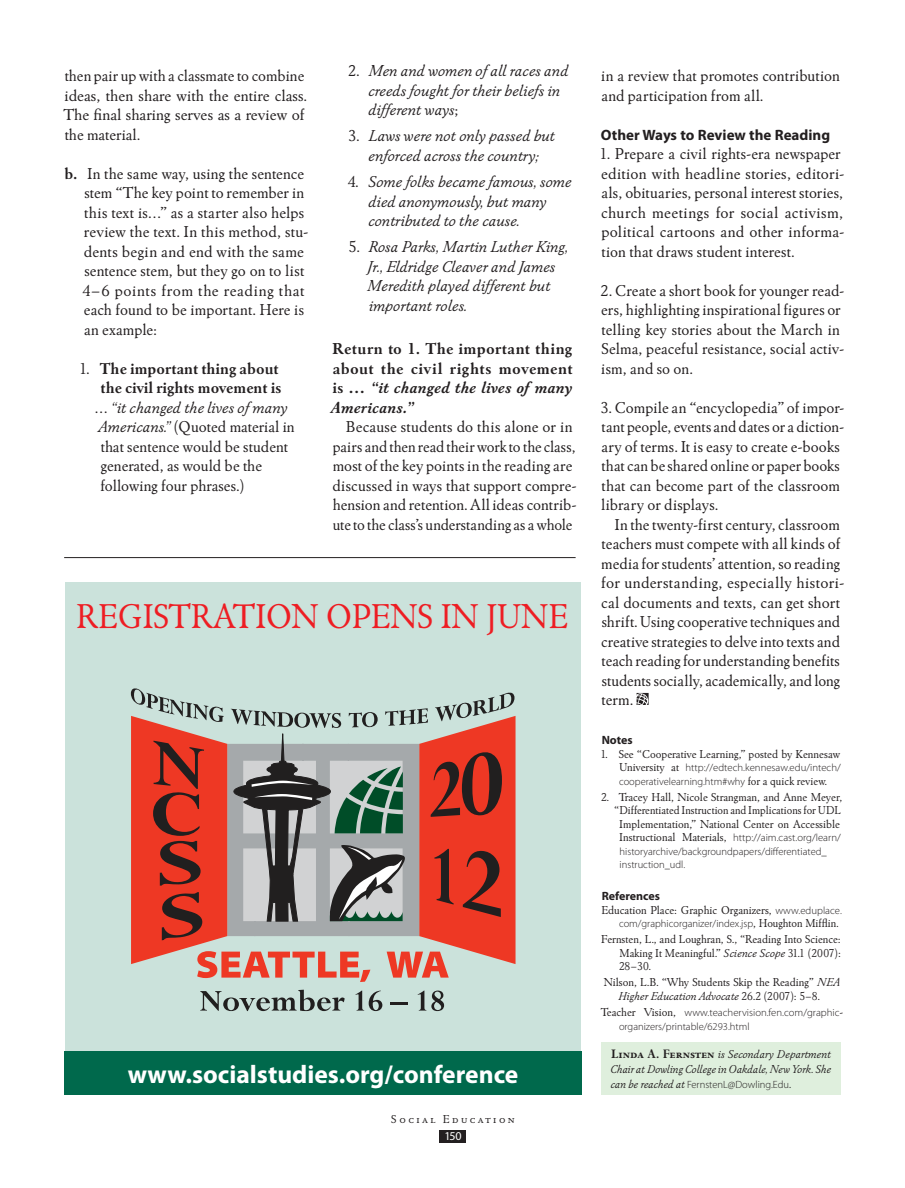
<style>
.page{position:relative;width:905px;height:1188px;background:#fff}
.page>*{position:absolute;margin:0;border:0;box-sizing:border-box;transform-origin:0 0}
.t1{font:36px "Winchester New ITC";color:#ee1d23}
.t2{font:700 25.5px "Myriad Pro";color:#fff}
.t3{font:16.5px/19.5px "Winchester New ITC";letter-spacing:.005em;color:#231f20}
.t4{font:italic 16.5px/19.5px "Winchester New ITC";color:#231f20}
.t5{font:700 16.5px/19.5px "Winchester New ITC";letter-spacing:.01em;color:#231f20;text-align:justify}
.t6{font:700 15px "Myriad Pro";color:#231f20}
.t7{font:12px/13.5px "Winchester New ITC";color:#231f20;text-align:right}
.t8{font:12px/15px "Winchester New ITC Book Italic OS";color:#231f20}
.t9{font:12px "Winchester New ITC Book SC";letter-spacing:.2em;color:#231f20}
.t10{font:700 12px "Myriad Pro";color:#231f20}
.t11{font:12px "Myriad Pro";color:#fff}
.t12{font:300 10.5px/13.5px "Myriad Pro";color:#231f20}
.s1{font-weight:700}
.s2{font-weight:400}
.s3{font-style:normal}
.s4{font-style:italic}
.s5{font-family:"Winchester New ITC";font-weight:400;font-size:12px}
.s6{font-family:"Myriad Pro";font-weight:300;font-size:10.5px}
.s7{font-family:"Winchester New ITC Bold SC";font-size:12.75px}
.s8{font-family:"Winchester New ITC Book Italic OS";font-weight:400;font-size:12px}
</style>
<div class="page">
<div style="left:440px;top:1130px;width:26px;height:12px;background:#231f20"></div>
<div style="left:601px;top:1042px;width:239px;height:53px;background:#dfefdd"></div>
<svg style="left:636px;top:693px;width:12px;height:12px"></svg>
<hr style="left:64px;top:557px;width:511px;height:1px;background:#231f20">
<div style="left:65px;top:582px;width:516px;height:513px;background:#cbe2db"></div>
<svg style="left:200px;top:990px;width:144px;height:21px"></svg>
<svg style="left:355px;top:991px;width:27px;height:20px"></svg>
<svg style="left:390px;top:1003px;width:17px;height:2px"></svg>
<svg style="left:417px;top:991px;width:27px;height:20px"></svg>
<svg style="left:131px;top:688px;width:384px;height:294px"></svg>
<div style="left:64px;top:1052px;width:518px;height:43px;background:#00694c"></div>
<p class="t3" style="left:63px;top:66px;width:245px">then pair up with a classmate to combine ideas, then share with the entire class.<br>The final sharing serves as a review of the material.</p>
<p class="t3" style="left:82px;top:163px;width:228px;text-indent:-18px"><span class="s1">b.</span> In the same way, using the sentence stem “The key point to remember in this text is…” as a starter also helps review the text. In this method, stu&shy;dents begin and end with the same sentence stem, but they go on to list<br>4–6 points from the reading that each found to be important. Here is an example:</p>
<p class="t5" style="left:79px;top:358px;width:201px"><span class="s2">1.</span> The important thing about</p>
<p class="t5" style="left:100px;top:378px;width:182px">the civil rights movement is</p>
<p class="t4" style="left:95px;top:397px;width:193px"><span class="s3">…</span> “it changed the lives of many</p>
<p class="t3" style="left:98px;top:417px;width:198px"><span class="s4">Americans.”</span> (Quoted material in</p>
<p class="t3" style="left:101px;top:436px;width:189px">that sentence would be student</p>
<p class="t3" style="left:101px;top:456px;width:163px">generated, as would be the</p>
<p class="t3" style="left:100px;top:475px;width:145px">following four phrases.)</p>
<p class="t4" style="left:368px;top:61px;width:202px;text-indent:-20px"><span class="s3">2.</span> Men and women of all races and creeds fought for their beliefs in different ways<span class="s3">;</span></p>
<p class="t4" style="left:348px;top:126px;width:208px;text-align:center"><span class="s3">3.</span> Laws were not only passed but enforced across the country;</p>
<p class="t4" style="left:368px;top:172px;width:205px;text-indent:-21px"><span class="s3">4.</span> Some folks became famous, some died anonymously, but many contributed to the cause.</p>
<p class="t4" style="left:367px;top:237px;width:202px;text-indent:-18px"><span class="s3">5.</span> Rosa Parks, Martin Luther King,<br>Jr., Eldridge Cleaver and James<br>Meredith played different but important roles.</p>
<p class="t5" style="left:330px;top:339px;width:243px">Return to 1. The important thing about the civil rights movement is … <span class="s4">“it changed the lives of many Americans.”</span></p>
<p class="t3" style="left:332px;top:417px;width:246px;text-align:center">Because students do this alone or in pairs and then read their work to the class, most of the key points in the reading are discussed in ways that support compre&shy;hension and retention. All ideas contrib&shy;ute to the class’s understanding as a whole</p>
<h1 class="t1" style="left:76px;top:594px;width:44px">Registration</h1>
<h1 class="t1" style="left:326px;top:594px;width:22px">opens</h1>
<h1 class="t1" style="left:440px;top:594px;width:81px">in June</h1>
<h2 class="t2" style="left:128px;top:1060px;width:392px">www.socialstudies.org/conference</h2>
<p class="t9" style="left:391px;top:1112px;width:125px">Social Education</p>
<p class="t11" style="left:444px;top:1129px;width:19px">150</p>
<p class="t3" style="left:601px;top:66px;width:240px">in a review that promotes contribution and participation from all.</p>
<p class="t6" style="left:601px;top:126px;width:231px">Other Ways to Review the Reading</p>
<p class="t3" style="left:599px;top:144px;width:246px">1. Prepare a civil rights-era newspaper edition with headline stories, editori&shy;als, obituaries, personal interest stories, church meetings for social activism, political cartoons and other informa&shy;tion that draws student interest.</p>
<p class="t3" style="left:600px;top:280px;width:245px">2. Create a short book for younger read&shy;ers, highlighting inspirational figures or telling key stories about the March in Selma, peaceful resistance, social activ&shy;ism, and so on.</p>
<p class="t3" style="left:600px;top:397px;width:245px">3. Compile an “encyclopedia” of impor&shy;tant people, events and dates or a diction&shy;ary of terms. It is easy to create e-books that can be shared online or paper books that can become part of the classroom library or displays.</p>
<p class="t3" style="left:601px;top:514px;width:245px;text-indent:13px">In the twenty-first century, classroom teachers must compete with all kinds of media for students’ attention, so reading for understanding, especially histori&shy;cal documents and texts, can get short shrift. Using cooperative techniques and creative strategies to delve into texts and teach reading for understanding benefits students socially, academically, and long term.</p>
<p class="t10" style="left:601px;top:733px;width:33px">Notes</p>
<p class="t7" style="left:600px;top:747px;width:241px">1. See “Cooperative Learning,” posted by Kennesaw</p>
<p class="t12" style="left:619px;top:761px;width:223px"><span class="s5">University at</span> http://edtech.kennesaw.edu/intech/ cooperativelearning.htm#why <span class="s5">for a quick review.</span></p>
<p class="t7" style="left:601px;top:790px;width:243px">2. Tracey Hall, Nicole Strangman, and Anne Meyer, “Differentiated Instruction and Implications for UDL<br>Implementation,” National Center on Accessible</p>
<p class="t12" style="left:619px;top:831px;width:223px"><span class="s5">Instructional Materials,</span> http://aim.cast.org/learn/ historyarchive/backgroundpapers/differentiated_ instruction_udl.</p>
<p class="t10" style="left:601px;top:889px;width:60px">References</p>
<p class="t7" style="left:601px;top:903px;width:242px">Education Place: Graphic Organizers, <span class="s6">www.eduplace.</span></p>
<p class="t12" style="left:619px;top:917px;width:221px">com/graphicorganizer/index.jsp<span class="s5">, Houghton Mifflin.</span></p>
<p class="t7" style="left:619px;top:932px;width:223px;text-align:justify;text-indent:-18px">Fernsten, L., and Loughran, S., “Reading Into Science:<br>Making It Meaningful.” <span class="s4">Science Scope</span> 31.1 (2007):<br>28–30.</p>
<p class="t7" style="left:603px;top:975px;width:238px;text-align:center">Nilson, L.B. “Why Students Skip the Reading” <span class="s4">NEA<br>Higher Education Advocate</span> 26.2 (2007): 5–8.</p>
<p class="t12" style="left:619px;top:1006px;width:226px;text-indent:-18px"><span class="s5">Teacher Vision,</span> www.teachervision.fen.com/graphic&shy;organizers/printable/6293.html</p>
<p class="t8" style="left:610px;top:1047px;width:222px"><span class="s7">Linda A. Fernsten</span> is Secondary Department<br>Chair at Dowling College in Oakdale, New York. She</p>
<p class="t12" style="left:610px;top:1078px;width:182px"><span class="s8">can be reached at</span> FernstenL@Dowling.Edu<span class="s8">.</span></p>
</div>
